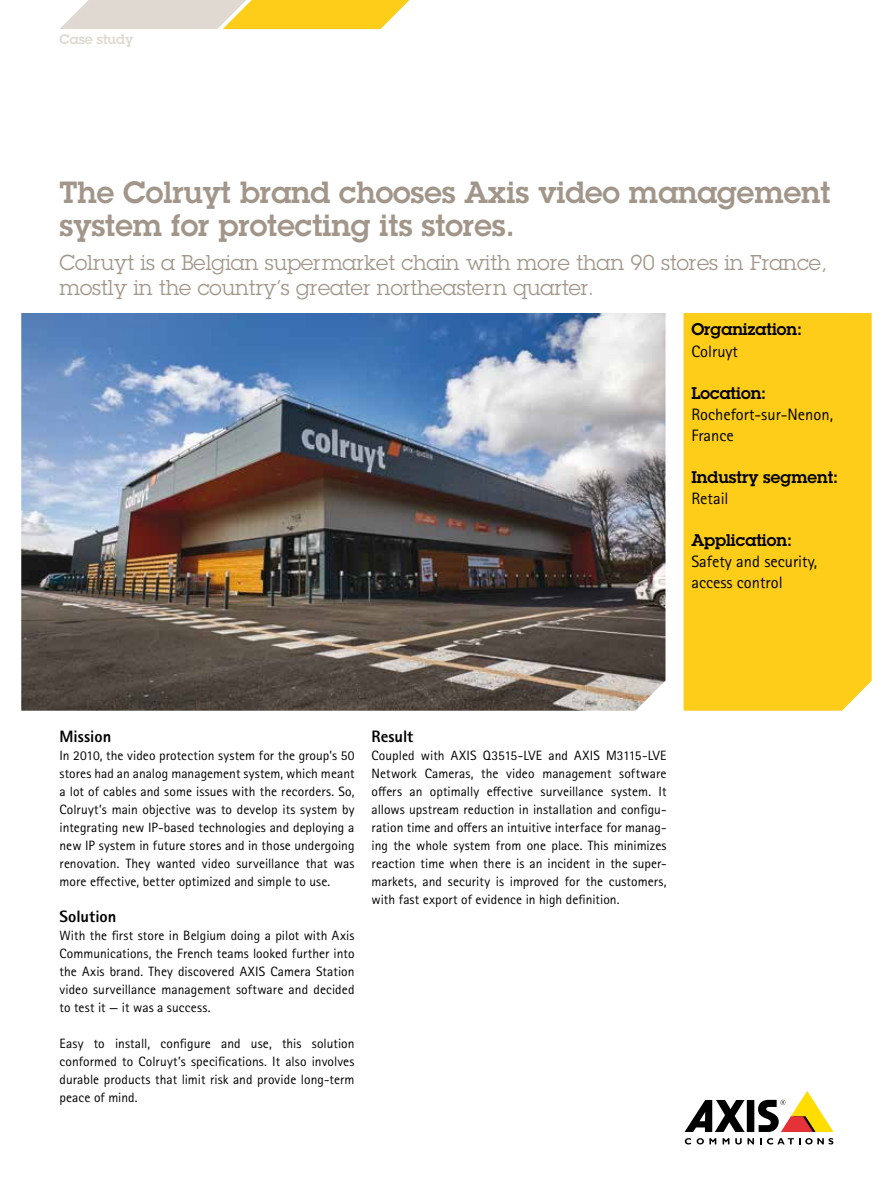
<style>
.page{position:relative;width:893px;height:1191px;background:#fff}
.page>*{position:absolute;margin:0;border:0;box-sizing:border-box;transform-origin:0 0}
.t1{font:600 30px/33px "Lubalin Graph ECG";color:#a19689}
.t2{font:21px/25.5px "Lubalin Graph ECG";color:#a19689}
.t3{font:16.5px/21px "Rotis Sans Serif Pro";color:#000}
.t4{font:600 16.5px "Lubalin Graph ECG";color:#000}
.t5{font:800 16.5px "Rotis Sans Serif Pro";color:#000}
.t6{font:13.5px/18px "Rotis Sans Serif Pro";letter-spacing:.005em;color:#000;text-align:justify}
.t7{font:600 13.5px "Lubalin Graph ECG";color:#dfd9d1}
</style>
<div class="page">
<div style="left:747px;top:1100px;width:7px;height:32px;background:#000"></div>
<svg style="left:685px;top:1100px;width:60px;height:32px"></svg>
<svg style="left:758px;top:1091px;width:75px;height:41px"></svg>
<svg style="left:685px;top:1138px;width:6px;height:6px"></svg>
<svg style="left:697px;top:1138px;width:19px;height:6px"></svg>
<svg style="left:723px;top:1138px;width:6px;height:6px"></svg>
<svg style="left:735px;top:1138px;width:19px;height:6px"></svg>
<svg style="left:760px;top:1138px;width:73px;height:6px"></svg>
<div style="left:684px;top:313px;width:188px;height:397px;background:#fecd1a"></div>
<svg style="left:60px;top:0;width:350px;height:29px;background:#f0d782"></svg>
<img style="left:21px;top:313px;width:644px;height:397px">
<p class="t7" style="left:60px;top:30px;width:75px">Case study</p>
<h1 class="t1" style="left:60px;top:176px;width:772px">The Colruyt brand chooses Axis video management system for protecting its stores.</h1>
<h2 class="t2" style="left:60px;top:249px;width:769px">Colruyt is a Belgian supermarket chain with more than 90 stores in France, mostly in the country’s greater northeastern quarter.</h2>
<p class="t4" style="left:691px;top:319px;width:112px">Organization:</p>
<p class="t3" style="left:691px;top:340px;width:48px">Colruyt</p>
<p class="t4" style="left:691px;top:382px;width:76px">Location:</p>
<p class="t3" style="left:691px;top:403px;width:143px">Rochefort-sur-Nenon,<br>France</p>
<p class="t4" style="left:691px;top:466px;width:148px">Industry segment:</p>
<p class="t3" style="left:691px;top:487px;width:39px">Retail</p>
<p class="t4" style="left:691px;top:529px;width:102px">Application:</p>
<p class="t3" style="left:691px;top:550px;width:127px">Safety and security, access control</p>
<p class="t5" style="left:60px;top:725px;width:53px">Mission</p>
<p class="t6" style="left:60px;top:746px;width:296px">In 2010, the video protection system for the group’s 50 stores had an analog management system, which meant a lot of cables and some issues with the recorders. So, Colruyt’s main objective was to develop its system by integrating new IP-based technologies and deploying a new IP system in future stores and in those undergoing renovation. They wanted video surveillance that was more effective, better optimized and simple to use.</p>
<p class="t5" style="left:60px;top:905px;width:58px">Solution</p>
<p class="t6" style="left:60px;top:926px;width:296px">With the first store in Belgium doing a pilot with Axis Communications, the French teams looked further into the Axis brand. They discovered AXIS Camera Station video surveillance management software and decided to test it — it was a success.</p>
<p class="t6" style="left:60px;top:1034px;width:297px">Easy to install, configure and use, this solution conformed to Colruyt’s specifications. It also involves durable products that limit risk and provide long-term peace of mind.</p>
<p class="t5" style="left:372px;top:725px;width:43px">Result</p>
<p class="t6" style="left:372px;top:746px;width:297px">Coupled with AXIS Q3515-LVE and AXIS M3115-LVE Network Cameras, the video management software offers an optimally effective surveillance system. It allows upstream reduction in installation and configu&shy;ration time and offers an intuitive interface for manag&shy;ing the whole system from one place. This minimizes reaction time when there is an incident in the super&shy;markets, and security is improved for the customers, with fast export of evidence in high definition.</p>
</div>
